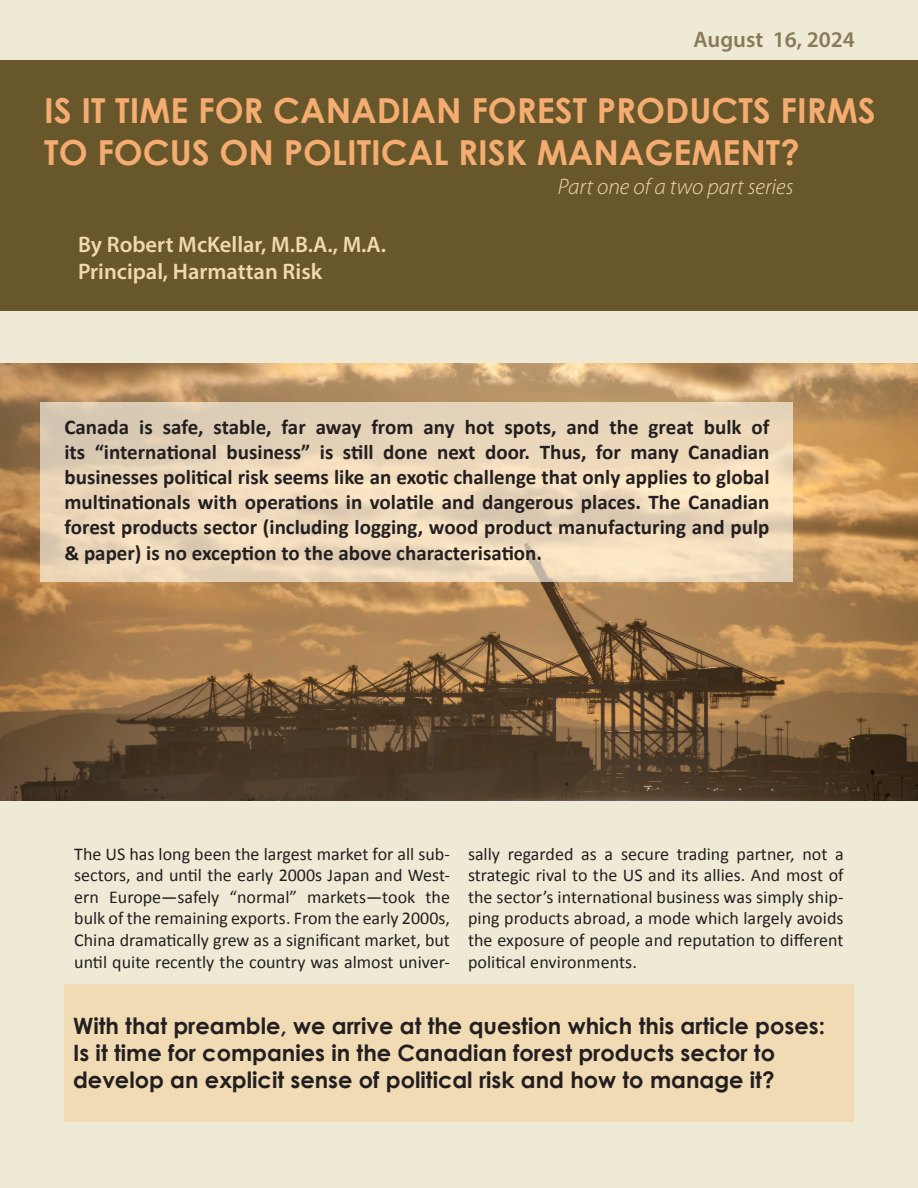
<style>
.page{position:relative;width:918px;height:1188px;background:#efead6}
.page>*{position:absolute;margin:0;border:0;box-sizing:border-box;transform-origin:0 0}
.t1{font:700 34.5px/41.4px "Century Gothic";color:#f4ac71}
.t2{font:700 22.5px/27px "Century Gothic";color:#231f20}
.t3{font:600 22.5px "Myriad Pro";color:#f0d9b1}
.t4{font:italic 300 22.5px "Myriad Pro";color:#f0d9b1}
.t5{font:600 22.5px "Myriad Pro";color:#887a57}
.t6{font:700 21px/25.2px "Calibri";color:#231f20;text-align:justify}
.t7{font:18px/21.6px "Calibri";color:#231f20;text-align:justify}
</style>
<div class="page">
<div style="left:0;top:60px;width:918px;height:251px;background:#68572b"></div>
<img style="left:0;top:363px;width:918px;height:438px">
<svg style="left:40px;top:402px;width:754px;height:180px;fill:#ebd7ba"></svg>
<div style="left:64px;top:984px;width:790px;height:138px;background:#f0dbb4"></div>
<p class="t5" style="left:694px;top:25px;width:163px">August 16, 2024</p>
<p class="t1" style="left:44px;top:89px;width:833px">IS IT TIME FOR CANADIAN FOREST PRODUCTS FIRMS<br>TO FOCUS ON POLITICAL RISK MANAGEMENT?</p>
<p class="t3" style="left:78px;top:231px;width:310px">By Robert McKellar, M.B.A., M.A.</p>
<p class="t3" style="left:78px;top:258px;width:246px">Principal, Harmattan Risk</p>
<p class="t4" style="left:558px;top:173px;width:237px">Part one of a two part series</p>
<p class="t6" style="left:64px;top:413px;width:707px">Canada is safe, stable, far away from any hot spots, and the great bulk of its “international business” is still done next door. Thus, for many Canadian businesses political risk seems like an exotic challenge that only applies to global multinationals with operations in volatile and dangerous places. The Canadian forest products sector (including logging, wood product manufacturing and pulp &amp; paper) is no exception to the above characterisation.</p>
<p class="t7" style="left:74px;top:842px;width:377px">The US has long been the largest market for all sub&shy;sectors, and until the early 2000s Japan and West&shy;ern Europe—safely “normal” markets—took the bulk of the remaining exports. From the early 2000s, China dramatically grew as a significant market, but until quite recently the country was almost univer-</p>
<p class="t7" style="left:468px;top:842px;width:377px">sally regarded as a secure trading partner, not a strategic rival to the US and its allies. And most of the sector’s international business was simply ship&shy;ping products abroad, a mode which largely avoids the exposure of people and reputation to different political environments.</p>
<p class="t2" style="left:73px;top:1012px;width:753px">With that preamble, we arrive at the question which this article poses:<br>Is it time for companies in the Canadian forest products sector to develop an explicit sense of political risk and how to manage it?</p>
</div>
